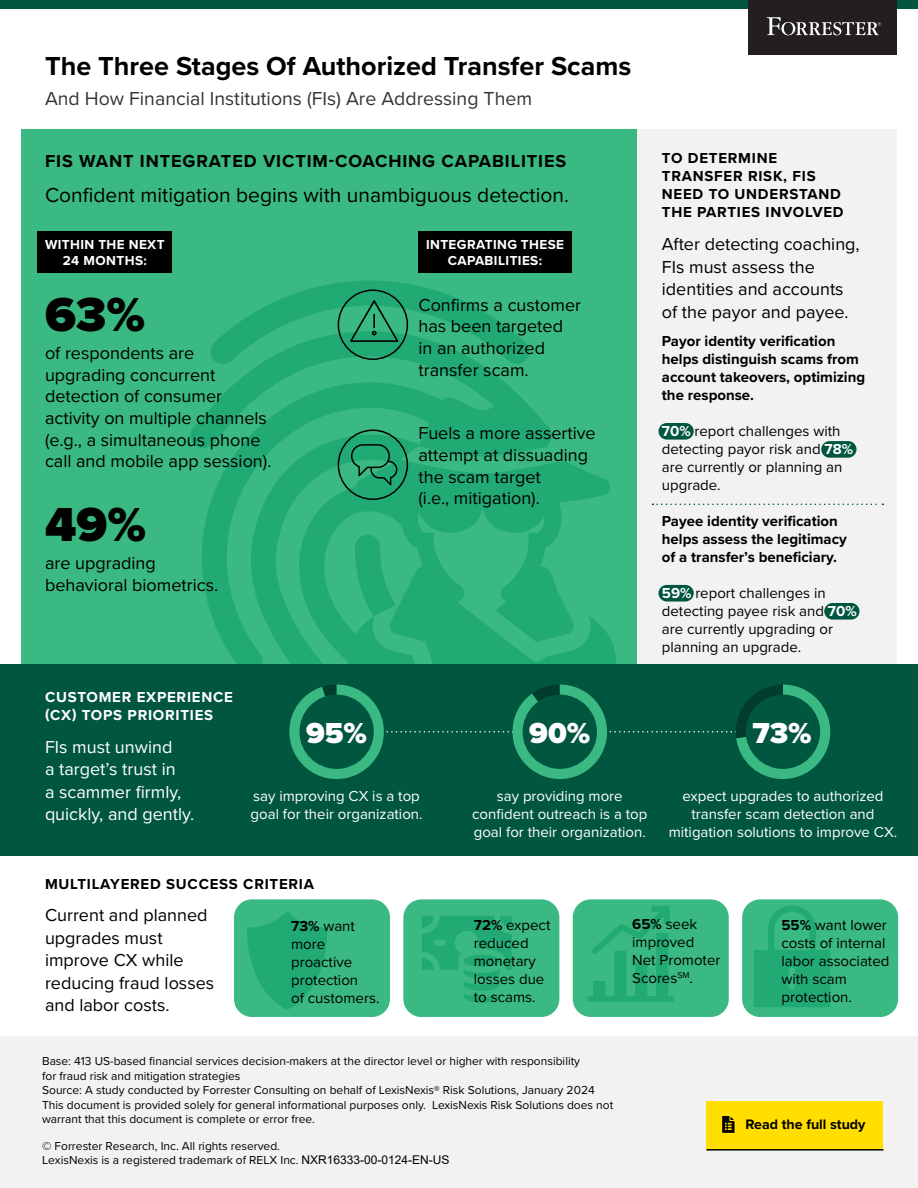
<style>
.page{position:relative;width:918px;height:1188px;background:#fff}
.page>*{position:absolute;margin:0;border:0;box-sizing:border-box;transform-origin:0 0}
.t1{font:900 49.5px "Proxima Nova";color:#000}
.t2{font:900 30px "Proxima Nova";color:#fff}
.t3{font:700 27px "Proxima Nova";color:#000}
.t4{font:21px "Proxima Nova";color:#000}
.t5{font:19.5px "Proxima Nova";color:#343433}
.t6{font:18px/21.6px "Proxima Nova";color:#000}
.t7{font:18px/22.5px "Proxima Nova";color:#fff}
.t8{font:700 18px "Proxima Nova";letter-spacing:.05em;color:#000}
.t9{font:15px/18px "Proxima Nova";color:#000}
.t10{font:15px/18px "Proxima Nova";color:#fff;text-align:center}
.t11{font:700 15px/18px "Proxima Nova";color:#000}
.t12{font:700 15px/18px "Proxima Nova";letter-spacing:.05em;color:#000}
.t13{font:700 15px/18px "Proxima Nova";letter-spacing:.05em;color:#fff}
.t14{font:700 14.25px "Proxima Nova";color:#000}
.t15{font:700 13.5px/16.2px "Proxima Nova";letter-spacing:.03em;color:#fff;text-align:center}
.t16{font:12px/14.4px "Proxima Nova";color:#000}
.s1{font-weight:700;color:#fff}
.s2{font-weight:700}
.s3{font-family:"Arial"}
</style>
<div class="page">
<div style="left:0;top:1030px;width:918px;height:158px;background:#f2f2f2"></div>
<div style="left:706px;top:1101px;width:178px;height:49px;background:#ffde00"></div>
<svg style="left:722px;top:1116px;width:13px;height:17px"></svg>
<hr style="left:706px;top:1149px;width:178px;height:2px;background:#000">
<div style="left:0;top:0;width:918px;height:9px;background:#00563f"></div>
<div style="left:749px;top:0;width:148px;height:54px;background:#231f20"></div>
<svg style="left:767px;top:17px;width:114px;height:18px"></svg>
<div style="left:21px;top:129px;width:876px;height:541px;background:#3bb982"></div>
<svg style="left:190px;top:365px;width:426px;height:299px"></svg>
<div style="left:638px;top:129px;width:259px;height:541px;background:#f2f2f2"></div>
<div style="left:821px;top:441px;width:36px;height:17px;background:#00563f;border-radius:8px"></div>
<div style="left:658px;top:585px;width:36px;height:17px;background:#00563f;border-radius:8px"></div>
<div style="left:824px;top:603px;width:36px;height:17px;background:#00563f;border-radius:8px"></div>
<div style="left:658px;top:423px;width:36px;height:17px;background:#00563f;border-radius:8px"></div>
<div style="left:0;top:664px;width:918px;height:192px;background:#00563f"></div>
<div style="left:0;top:856px;width:918px;height:180px;background:#fff"></div>
<div style="left:38px;top:231px;width:134px;height:42px;background:#000"></div>
<div style="left:418px;top:231px;width:154px;height:42px;background:#000"></div>
<div style="left:338px;top:430px;width:70px;height:70px;border:2px solid #000;border-radius:50%"></div>
<svg style="left:210px;top:280px;width:319px;height:85px"></svg>
<svg style="left:351px;top:444px;width:46px;height:41px"></svg>
<svg style="left:652px;top:504px;width:231px;height:1px"></svg>
<svg style="left:289px;top:684px;width:541px;height:95px"></svg>
<div style="left:746px;top:695px;width:74px;height:74px;background:#00563f;border-radius:50%"></div>
<div style="left:523px;top:695px;width:74px;height:74px;background:#00563f;border-radius:50%"></div>
<div style="left:234px;top:899px;width:156px;height:118px;background:#3bb982;border-radius:18px"></div>
<svg style="left:247px;top:911px;width:81px;height:99px"></svg>
<div style="left:403px;top:899px;width:156px;height:118px;background:#3bb982;border-radius:18px"></div>
<svg style="left:422px;top:916px;width:90px;height:87px"></svg>
<div style="left:573px;top:899px;width:156px;height:118px;background:#3bb982;border-radius:18px"></div>
<svg style="left:587px;top:906px;width:87px;height:96px"></svg>
<div style="left:742px;top:899px;width:156px;height:118px;background:#3bb982;border-radius:18px"></div>
<svg style="left:754px;top:905px;width:76px;height:102px"></svg>
<h3 class="t3" style="left:45px;top:46px;width:588px">The Three Stages Of Authorized Transfer Scams</h3>
<h3 class="t5" style="left:45px;top:84px;width:489px">And How Financial Institutions (FIs) Are Addressing Them</h3>
<h3 class="t8" style="left:45px;top:148px;width:523px">FIS WANT INTEGRATED VICTIM-COACHING CAPABILITIES</h3>
<h3 class="t4" style="left:45px;top:180px;width:525px">Confident mitigation begins with unambiguous detection.</h3>
<p class="t15" style="left:45px;top:236px;width:121px">WITHIN THE NEXT<br>24 MONTHS:</p>
<h1 class="t1" style="left:45px;top:278px;width:102px">63%</h1>
<h3 class="t6" style="left:45px;top:342px;width:228px">of respondents are upgrading concurrent detection of consumer activity on multiple channels (e.g., a simultaneous phone call and mobile app session).</h3>
<h1 class="t1" style="left:45px;top:488px;width:103px">49%</h1>
<h3 class="t6" style="left:45px;top:552px;width:175px">are upgrading behavioral biometrics.</h3>
<p class="t15" style="left:426px;top:236px;width:140px">INTEGRATING THESE<br>CAPABILITIES:</p>
<h3 class="t6" style="left:418px;top:293px;width:164px">Confirms a customer has been targeted in an authorized transfer scam.</h3>
<h3 class="t6" style="left:418px;top:422px;width:179px">Fuels a more assertive attempt at dissuading the scam target<br>(i.e., mitigation).</h3>
<p class="t12" style="left:662px;top:149px;width:183px">TO DETERMINE<br>TRANSFER RISK, FIS<br>NEED TO UNDERSTAND<br>THE PARTIES INVOLVED</p>
<h3 class="t6" style="left:662px;top:232px;width:199px;line-height:22.5px">After detecting coaching,<br>FIs must assess the identities and accounts of the payor and payee.</h3>
<p class="t11" style="left:662px;top:332px;width:205px">Payor identity verification helps distinguish scams from account takeovers, optimizing the response.</p>
<p class="t9" style="left:662px;top:422px;width:193px"><span class="s1">70%</span> report challenges with detecting payor risk and <span class="s1">78% </span>are currently or planning an upgrade.</p>
<p class="t11" style="left:662px;top:512px;width:186px">Payee identity verification helps assess the legitimacy of a transfer’s beneficiary.</p>
<p class="t9" style="left:662px;top:584px;width:196px"><span class="s1">59%</span> report challenges in detecting payee risk and <span class="s1">70% </span>are currently upgrading or planning an upgrade.</p>
<p class="t13" style="left:45px;top:688px;width:189px">CUSTOMER EXPERIENCE (CX) TOPS PRIORITIES</p>
<h3 class="t7" style="left:45px;top:735px;width:151px">FIs must unwind<br>a target’s trust in<br>a scammer firmly, quickly, and gently.</h3>
<h2 class="t2" style="left:306px;top:710px;width:63px">95%</h2>
<h2 class="t2" style="left:529px;top:710px;width:63px">90%</h2>
<h2 class="t2" style="left:752px;top:710px;width:61px">73%</h2>
<p class="t10" style="left:251px;top:787px;width:174px;text-align:left">say improving CX is a top goal for their organization.</p>
<p class="t10" style="left:472px;top:787px;width:177px">say providing more confident outreach is a top goal for their organization.</p>
<p class="t10" style="left:669px;top:787px;width:230px">expect upgrades to authorized transfer scam detection and mitigation solutions to improve CX.</p>
<p class="t12" style="left:45px;top:875px;width:271px">MULTILAYERED SUCCESS CRITERIA</p>
<h3 class="t6" style="left:45px;top:903px;width:171px;line-height:22.5px">Current and planned upgrades must improve CX while reducing fraud losses and labor costs.</h3>
<p class="t9" style="left:291px;top:916px;width:90px"><span class="s2">73%</span> want more proactive protection<br>of customers.</p>
<p class="t9" style="left:474px;top:915px;width:78px"><span class="s2">72%</span> expect reduced monetary losses due to scams.</p>
<p class="t9" style="left:632px;top:914px;width:90px"><span class="s2">65%</span> seek improved<br>Net Promoter<br>Scores<sup>SM</sup>.</p>
<p class="t9" style="left:782px;top:915px;width:109px"><span class="s2">55%</span> want lower costs of internal labor associated with scam protection.</p>
<p class="t16" style="left:42px;top:1054px;width:573px">Base: 413 US-based financial services decision-makers at the director level or higher with responsibility<br>for fraud risk and mitigation strategies<br>Source: A study conducted by Forrester Consulting on behalf of LexisNexis® Risk Solutions, January 2024<br>This document is provided solely for general informational purposes only. LexisNexis Risk Solutions does not warrant that this document is complete or error free.</p>
<p class="t16" style="left:42px;top:1138px;width:409px">© Forrester Research, Inc. All rights reserved.<br>LexisNexis is a registered trademark of RELX Inc. <span class="s3">NXR16333-00-0124-EN-US</span></p>
<p class="t14" style="left:746px;top:1113px;width:122px">Read the full study</p>
</div>
